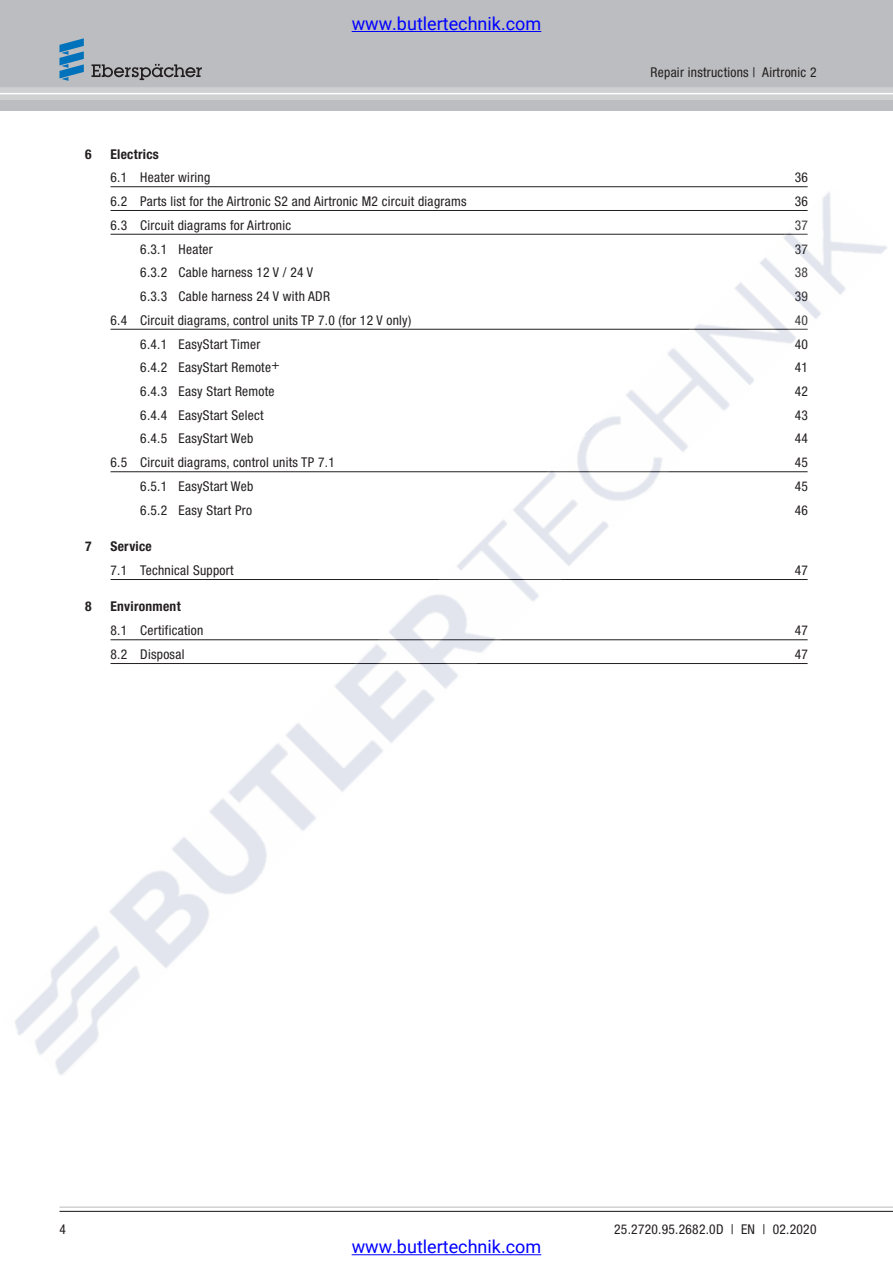
<style>
.page{position:relative;width:893px;height:1263px;background:#fff}
.page>*{position:absolute;margin:0;border:0;box-sizing:border-box;transform-origin:0 0}
.t1{font:18px "Roboto";color:#00f}
.t2{font:condensed 13.5px "Helvetica Neue LTW1 G";letter-spacing:.02em;color:#231f20}
.t3{font:700 condensed 13.5px "Helvetica Neue LTW1 G";letter-spacing:.02em;color:#231f20}
</style>
<div class="page">
<hr style="left:111px;top:186px;width:696px;height:1px;background:#231f20">
<div style="left:0;top:0;width:893px;height:111px;background:#bcbdc0"></div>
<div style="left:0;top:87px;width:893px;height:13px;background:#cfd0d2"></div>
<hr style="left:0;top:93px;width:893px;height:1px;background:#fff">
<svg style="left:91px;top:64px;width:111px;height:16px"></svg>
<svg style="left:59px;top:38px;width:25px;height:43px"></svg>
<hr style="left:59px;top:1207px;width:834px;height:1px;background:#bcbdc0">
<hr style="left:59px;top:1211px;width:834px;height:1px;background:#231f20">
<img style="left:15px;top:187px;width:872px;height:889px">
<hr style="left:352px;top:31px;width:189px;height:1px;background:#00f">
<hr style="left:352px;top:1254px;width:189px;height:1px;background:#00f">
<h1 class="t1" style="left:352px;top:11px;width:191px">www.butlertechnik.com</h1>
<p class="t2" style="left:651px;top:67px;width:167px">Repair instructions | Airtronic 2</p>
<p class="t3" style="left:85px;top:149px;width:8px">6</p>
<p class="t3" style="left:111px;top:149px;width:50px">Electrics</p>
<p class="t2" style="left:111px;top:173px;width:101px">6.1 Heater wiring</p>
<p class="t2" style="left:795px;top:173px;width:15px">36</p>
<p class="t2" style="left:111px;top:196px;width:357px">6.2 Parts list for the Airtronic S2 and Airtronic M2 circuit diagrams</p>
<p class="t2" style="left:795px;top:196px;width:15px">36</p>
<p class="t2" style="left:111px;top:220px;width:182px">6.3 Circuit diagrams for Airtronic</p>
<p class="t2" style="left:795px;top:220px;width:15px">37</p>
<p class="t2" style="left:140px;top:244px;width:74px">6.3.1 Heater</p>
<p class="t2" style="left:795px;top:244px;width:15px">37</p>
<p class="t2" style="left:140px;top:268px;width:174px">6.3.2 Cable harness 12 V / 24 V</p>
<p class="t2" style="left:795px;top:268px;width:15px">38</p>
<p class="t2" style="left:140px;top:291px;width:191px">6.3.3 Cable harness 24 V with ADR</p>
<p class="t2" style="left:795px;top:291px;width:15px">39</p>
<p class="t2" style="left:111px;top:315px;width:302px">6.4 Circuit diagrams, control units TP 7.0 (for 12 V only)</p>
<p class="t2" style="left:795px;top:315px;width:15px">40</p>
<p class="t2" style="left:140px;top:339px;width:122px">6.4.1 EasyStart Timer</p>
<p class="t2" style="left:795px;top:339px;width:15px">40</p>
<p class="t2" style="left:140px;top:363px;width:141px">6.4.2 EasyStart Remote+</p>
<p class="t2" style="left:795px;top:363px;width:15px">41</p>
<p class="t2" style="left:140px;top:386px;width:136px">6.4.3 Easy Start Remote</p>
<p class="t2" style="left:795px;top:386px;width:15px">42</p>
<p class="t2" style="left:140px;top:410px;width:125px">6.4.4 EasyStart Select</p>
<p class="t2" style="left:795px;top:410px;width:15px">43</p>
<p class="t2" style="left:140px;top:434px;width:114px">6.4.5 EasyStart Web</p>
<p class="t2" style="left:795px;top:434px;width:15px">44</p>
<p class="t2" style="left:111px;top:458px;width:226px">6.5 Circuit diagrams, control units TP 7.1</p>
<p class="t2" style="left:795px;top:458px;width:15px">45</p>
<p class="t2" style="left:140px;top:481px;width:114px">6.5.1 EasyStart Web</p>
<p class="t2" style="left:795px;top:481px;width:15px">45</p>
<p class="t2" style="left:140px;top:505px;width:113px">6.5.2 Easy Start Pro</p>
<p class="t2" style="left:795px;top:505px;width:15px">46</p>
<p class="t3" style="left:85px;top:542px;width:8px">7</p>
<p class="t3" style="left:111px;top:542px;width:43px">Service</p>
<p class="t2" style="left:111px;top:565px;width:125px">7.1 Technical Support</p>
<p class="t2" style="left:795px;top:565px;width:15px">47</p>
<p class="t3" style="left:85px;top:602px;width:8px">8</p>
<p class="t3" style="left:111px;top:602px;width:72px">Environment</p>
<p class="t2" style="left:111px;top:626px;width:94px">8.1 Certification</p>
<p class="t2" style="left:795px;top:626px;width:15px">47</p>
<p class="t2" style="left:111px;top:649px;width:75px">8.2 Disposal</p>
<p class="t2" style="left:795px;top:649px;width:15px">47</p>
<p class="t2" style="left:59px;top:1225px;width:8px">4</p>
<p class="t2" style="left:614px;top:1225px;width:204px">25.2720.95.2682.0D | EN | 02.2020</p>
<h1 class="t1" style="left:352px;top:1234px;width:191px">www.butlertechnik.com</h1>
</div>
